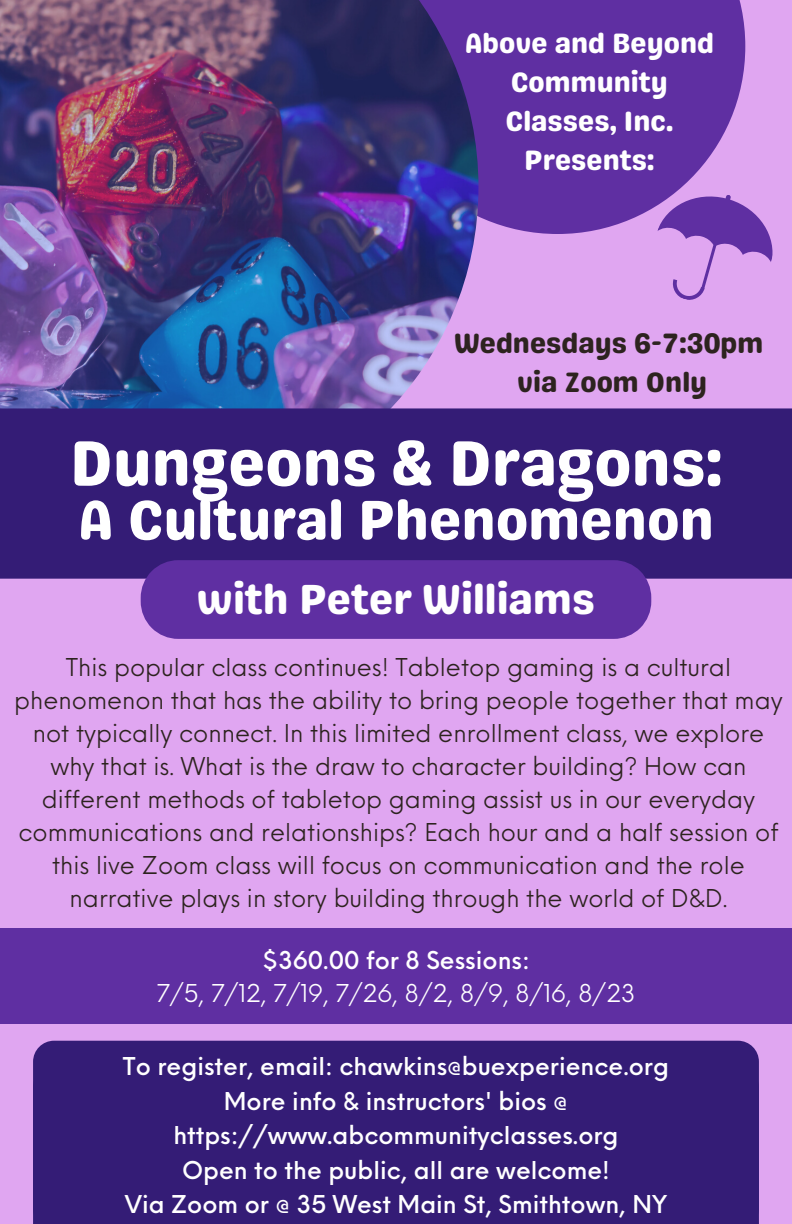
<style>
.page{position:relative;width:792px;height:1224px;background:#e0a6f1}
.page>*{position:absolute;margin:0;border:0;box-sizing:border-box;transform-origin:0 0}
.t1{font:64px "Genty Sans";color:#fff}
.t2{font:56px "Genty Sans";color:#fff}
.t3{font:42px "Genty Sans";color:#fff}
.t4{font:28px/39px "Genty Sans";color:#fff;text-align:center}
.t5{font:28px "Genty Sans";color:#2d231f}
.t6{font:24px/33px "Neue Einstellung";color:#2d231f;text-align:center}
.t7{font:500 24px/34.4px "Neue Einstellung";color:#fff;text-align:center}
.t8{font:24px "Neue Einstellung";color:#fff}
</style>
<div class="page">
<div style="left:370px;top:0;width:375px;height:234px;background:#5f2fa2"></div>
<img style="left:0;top:0;width:478px;height:408px">
<div style="left:0;top:408px;width:792px;height:171px;background:#341c76"></div>
<svg style="left:642px;top:179px;width:131px;height:121px"></svg>
<div style="left:141px;top:560px;width:510px;height:79px;background:#5f2fa2"></div>
<div style="left:33px;top:1041px;width:726px;height:183px;background:#341c76"></div>
<div style="left:0;top:928px;width:792px;height:95px;background:#5f2fa2"></div>
<p class="t4" style="left:465px;top:24px;width:251px">Above and Beyond<br>Community<br>Classes, Inc.<br>Presents:</p>
<p class="t5" style="left:454px;top:326px;width:311px">Wednesdays 6-7:30pm</p>
<p class="t5" style="left:517px;top:365px;width:192px">via Zoom Only</p>
<p class="t1" style="left:70px;top:425px;width:654px">Dungeons &amp; Dragons:</p>
<p class="t2" style="left:78px;top:487px;width:638px">A Cultural Phenomenon</p>
<p class="t3" style="left:197px;top:574px;width:400px">with Peter Williams</p>
<p class="t6" style="left:14px;top:648px;width:770px">This popular class continues! Tabletop gaming is a cultural phenomenon that has the ability to bring people together that may not typically connect. In this limited enrollment class, we explore why that is. What is the draw to character building? How can different methods of tabletop gaming assist us in our everyday communications and relationships? Each hour and a half session of this live Zoom class will focus on communication and the role narrative plays in story building through the world of D&amp;D.</p>
<p class="t7" style="left:262px;top:941px;width:269px">$360.00 for 8 Sessions:</p>
<p class="t8" style="left:157px;top:971px;width:480px">7/5, 7/12, 7/19, 7/26, 8/2, 8/9, 8/16, 8/23</p>
<p class="t7" style="left:123px;top:1047px;width:548px">To register, email: chawkins@buexperience.org</p>
<p class="t7" style="left:173px;top:1082px;width:447px">More info &amp; instructors' bios @ https://www.abcommunityclasses.org</p>
<p class="t7" style="left:182px;top:1151px;width:429px">Open to the public, all are welcome!</p>
<p class="t7" style="left:125px;top:1185px;width:544px">Via Zoom or @ 35 West Main St, Smithtown, NY</p>
</div>
